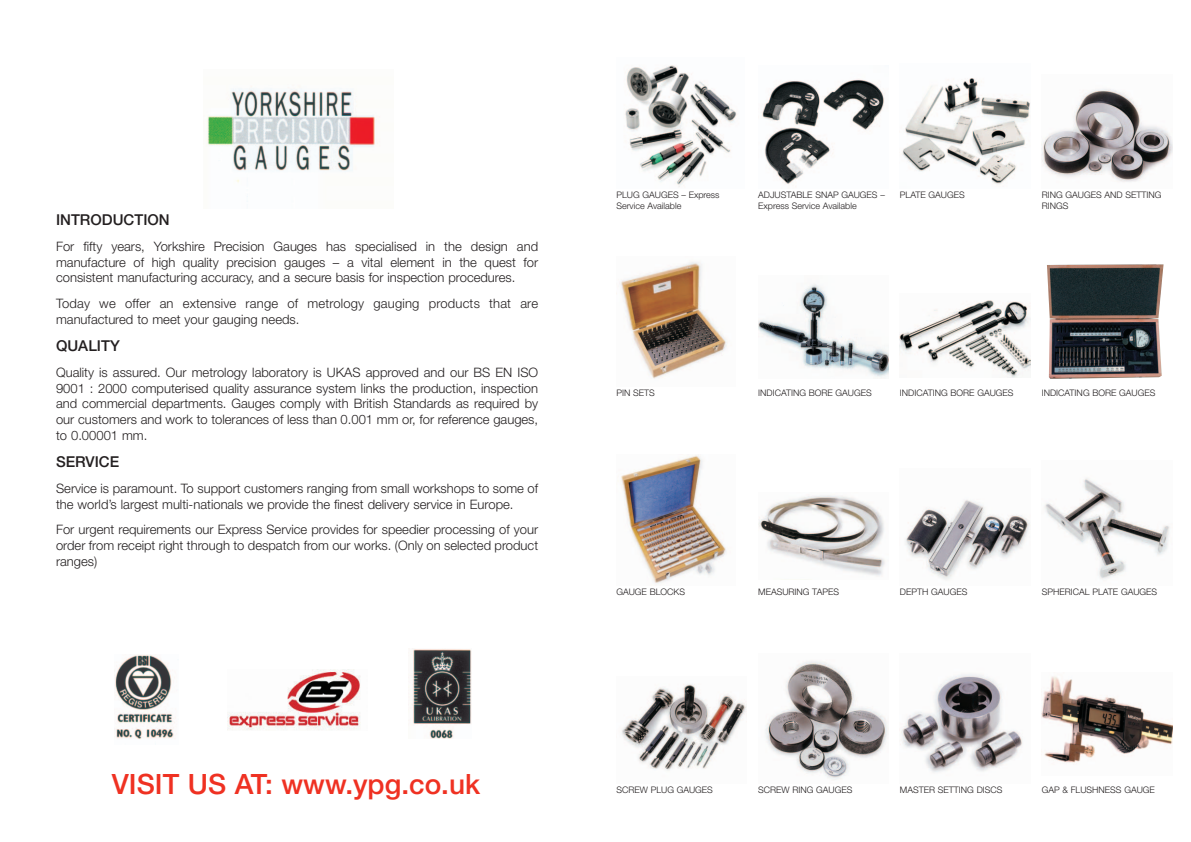
<style>
.page{position:relative;width:1191px;height:842px;background:#fff}
.page>*{position:absolute;margin:0;border:0;box-sizing:border-box;transform-origin:0 0}
.t1{font:500 28px "Helvetica Neue";color:#ef3122}
.t2{font:500 15px "Helvetica Neue";color:#231f20}
.t3{font:300 13px/15.6px "Helvetica Neue";color:#231f20;text-align:justify}
.t4{font:300 9px/10.8px "Helvetica Neue";color:#231f20}
</style>
<div class="page">
<img style="left:228px;top:670px;width:133px;height:60px">
<img style="left:115px;top:654px;width:61px;height:85px">
<img style="left:207px;top:86px;width:171px;height:116px">
<img style="left:408px;top:648px;width:63px;height:90px">
<img style="left:625px;top:65px;width:112px;height:122px">
<img style="left:761px;top:79px;width:124px;height:105px">
<img style="left:902px;top:78px;width:128px;height:107px">
<img style="left:1041px;top:89px;width:131px;height:93px">
<img style="left:616px;top:261px;width:112px;height:118px">
<img style="left:758px;top:283px;width:130px;height:95px">
<img style="left:900px;top:300px;width:130px;height:77px">
<img style="left:1047px;top:264px;width:116px;height:115px">
<img style="left:621px;top:455px;width:106px;height:129px">
<img style="left:758px;top:495px;width:127px;height:81px">
<img style="left:905px;top:500px;width:125px;height:80px">
<img style="left:1044px;top:478px;width:126px;height:101px">
<img style="left:621px;top:684px;width:126px;height:87px">
<img style="left:765px;top:661px;width:123px;height:119px">
<img style="left:900px;top:674px;width:123px;height:99px">
<img style="left:1041px;top:676px;width:131px;height:87px">
<p class="t2" style="left:56px;top:214px;width:115px">INTRODUCTION</p>
<p class="t3" style="left:56px;top:240px;width:483px">For fifty years, Yorkshire Precision Gauges has specialised in the design and manufacture of high quality precision gauges – a vital element in the quest for consistent manufacturing accuracy, and a secure basis for inspection procedures.</p>
<p class="t3" style="left:56px;top:297px;width:483px">Today we offer an extensive range of metrology gauging products that are manufactured to meet your gauging needs.</p>
<p class="t2" style="left:56px;top:340px;width:65px">QUALITY</p>
<p class="t3" style="left:56px;top:366px;width:483px">Quality is assured. Our metrology laboratory is UKAS approved and our BS EN ISO 9001 : 2000 computerised quality assurance system links the production, inspection and commercial departments. Gauges comply with British Standards as required by our customers and work to tolerances of less than 0.001 mm or, for reference gauges, to 0.00001 mm.</p>
<p class="t2" style="left:56px;top:456px;width:65px">SERVICE</p>
<p class="t3" style="left:56px;top:482px;width:483px">Service is paramount. To support customers ranging from small workshops to some of the world’s largest multi-nationals we provide the finest delivery service in Europe.</p>
<p class="t3" style="left:56px;top:523px;width:483px">For urgent requirements our Express Service provides for speedier processing of your order from receipt right through to despatch from our works. (Only on selected product ranges)</p>
<h1 class="t1" style="left:112px;top:774px;width:370px">VISIT US AT: www.ypg.co.uk</h1>
<p class="t4" style="left:616px;top:190px;width:105px">PLUG GAUGES – Express<br>Service Available</p>
<p class="t4" style="left:758px;top:190px;width:128px">ADJUSTABLE SNAP GAUGES –<br>Express Service Available</p>
<p class="t4" style="left:900px;top:190px;width:66px">PLATE GAUGES</p>
<p class="t4" style="left:1041px;top:190px;width:121px">RING GAUGES AND SETTING<br>RINGS</p>
<p class="t4" style="left:616px;top:388px;width:40px">PIN SETS</p>
<p class="t4" style="left:758px;top:388px;width:115px">INDICATING BORE GAUGES</p>
<p class="t4" style="left:900px;top:388px;width:115px">INDICATING BORE GAUGES</p>
<p class="t4" style="left:1041px;top:388px;width:115px">INDICATING BORE GAUGES</p>
<p class="t4" style="left:616px;top:587px;width:70px">GAUGE BLOCKS</p>
<p class="t4" style="left:758px;top:587px;width:82px">MEASURING TAPES</p>
<p class="t4" style="left:900px;top:587px;width:69px">DEPTH GAUGES</p>
<p class="t4" style="left:1041px;top:587px;width:117px">SPHERICAL PLATE GAUGES</p>
<p class="t4" style="left:616px;top:785px;width:98px">SCREW PLUG GAUGES</p>
<p class="t4" style="left:758px;top:785px;width:96px">SCREW RING GAUGES</p>
<p class="t4" style="left:900px;top:785px;width:104px">MASTER SETTING DISCS</p>
<p class="t4" style="left:1041px;top:785px;width:115px">GAP &amp; FLUSHNESS GAUGE</p>
</div>
